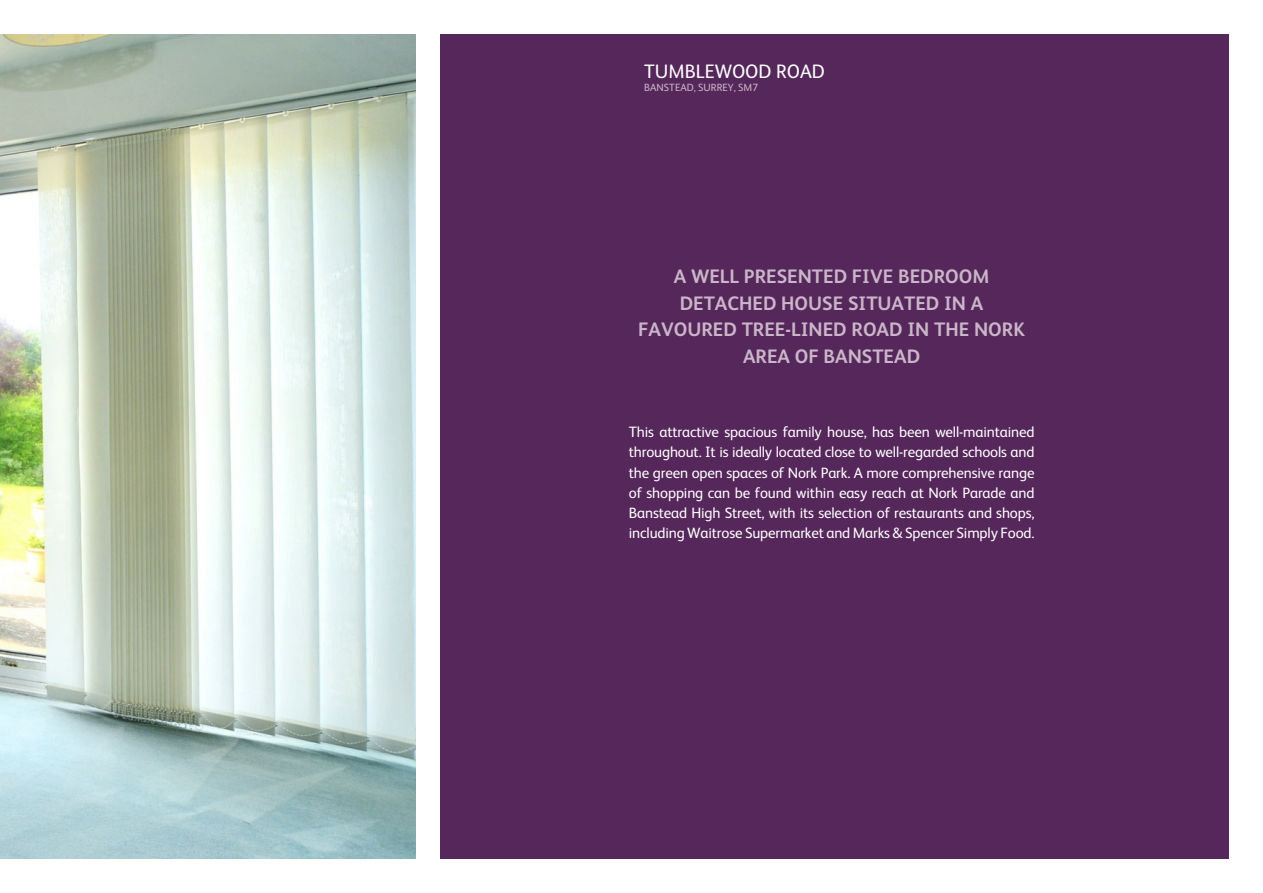
<style>
.page{position:relative;width:1263px;height:893px;background:#fff}
.page>*{position:absolute;margin:0;border:0;box-sizing:border-box;transform-origin:0 0}
.t1{font:700 19.5px/26.4px "FS Albert";color:#cab6c9;text-align:center}
.t2{font:19.5px "FS Albert";color:#fefefe}
.t3{font:15px/20.2px "FS Albert";letter-spacing:-.01em;color:#fff;text-align:justify}
.t4{font:10.5px "FS Albert";color:#cab6c9}
</style>
<div class="page">
<img style="left:0;top:34px;width:415px;height:825px">
<div style="left:441px;top:35px;width:788px;height:824px;background:#56275b"></div>
<h1 class="t2" style="left:644px;top:63px;width:182px">TUMBLEWOOD ROAD</h1>
<p class="t4" style="left:644px;top:83px;width:115px">BANSTEAD, SURREY, SM7</p>
<h1 class="t1" style="left:638px;top:265px;width:388px">A WELL PRESENTED FIVE BEDROOM<br>DETACHED HOUSE SITUATED IN A<br>FAVOURED TREE-LINED ROAD IN THE NORK<br>AREA OF BANSTEAD</h1>
<p class="t3" style="left:629px;top:423px;width:407px">This attractive spacious family house, has been well-maintained throughout. It is ideally located close to well-regarded schools and the green open spaces of Nork Park. A more comprehensive range of shopping can be found within easy reach at Nork Parade and Banstead High Street, with its selection of restaurants and shops, including Waitrose Supermarket and Marks &amp; Spencer Simply Food.</p>
</div>
